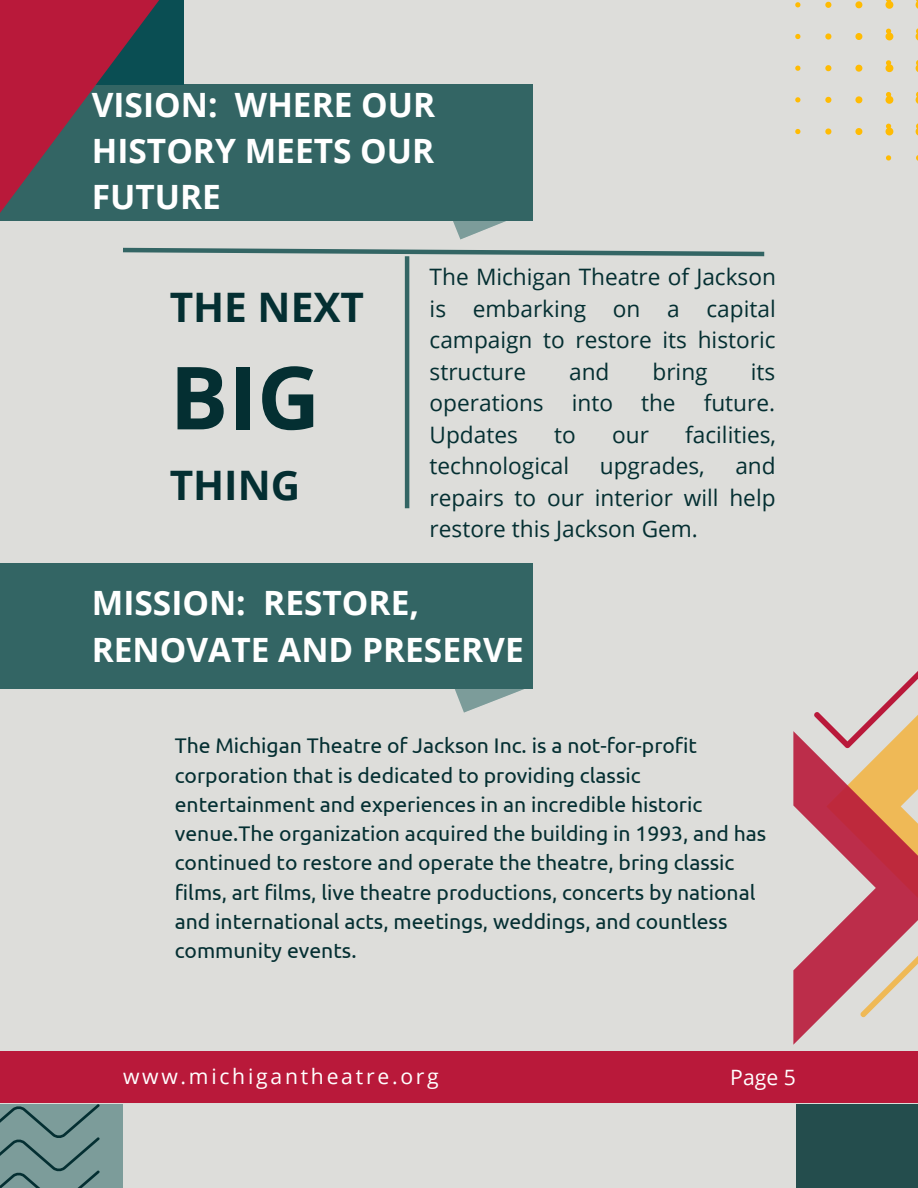
<style>
.page{position:relative;width:918px;height:1188px;background:#ddddda}
.page>*{position:absolute;margin:0;border:0;box-sizing:border-box;transform-origin:0 0}
.t1{font:700 87.15px "Open Sans";color:#042f32}
.t2{font:700 40.65px "Open Sans";color:#042f32}
.t3{font:700 33.45px/46.2px "Open Sans";color:#fff}
.t4{font:22.65px/31.5px "Open Sans";color:#042f32;text-align:justify}
.t5{font:21.15px/29.2px "Ubuntu";color:#042f32}
.t6{font:21.15px "Open Sans";letter-spacing:.13em;color:#fff}
</style>
<div class="page">
<svg style="left:453px;top:221px;width:53px;height:19px"></svg>
<div style="left:0;top:84px;width:533px;height:137px;background:#336564"></div>
<div style="left:0;top:1051px;width:918px;height:52px;background:#b9193a"></div>
<svg style="left:455px;top:689px;width:69px;height:24px"></svg>
<div style="left:0;top:563px;width:533px;height:126px;background:#336564"></div>
<svg style="left:0;top:0;width:184px;height:213px"></svg>
<div style="left:0;top:1104px;width:123px;height:84px;background:#7c9c9a"></div>
<div style="left:796px;top:1104px;width:122px;height:84px;background:#244d4d"></div>
<svg style="left:0;top:1104px;width:100px;height:84px"></svg>
<svg style="left:793px;top:671px;width:125px;height:374px"></svg>
<svg style="left:886px;top:155px;width:5px;height:6px"></svg>
<svg style="left:916px;top:123px;width:2px;height:13px"></svg>
<svg style="left:886px;top:124px;width:7px;height:11px"></svg>
<svg style="left:855px;top:128px;width:7px;height:7px"></svg>
<svg style="left:825px;top:128px;width:6px;height:7px"></svg>
<svg style="left:795px;top:129px;width:5px;height:5px"></svg>
<svg style="left:916px;top:92px;width:2px;height:12px"></svg>
<svg style="left:886px;top:92px;width:7px;height:12px"></svg>
<svg style="left:855px;top:96px;width:7px;height:7px"></svg>
<svg style="left:825px;top:97px;width:6px;height:6px"></svg>
<svg style="left:795px;top:97px;width:5px;height:5px"></svg>
<svg style="left:916px;top:60px;width:2px;height:12px"></svg>
<svg style="left:886px;top:60px;width:7px;height:12px"></svg>
<svg style="left:855px;top:65px;width:7px;height:7px"></svg>
<svg style="left:825px;top:65px;width:6px;height:6px"></svg>
<svg style="left:795px;top:66px;width:5px;height:5px"></svg>
<svg style="left:916px;top:28px;width:2px;height:13px"></svg>
<svg style="left:886px;top:29px;width:7px;height:11px"></svg>
<svg style="left:855px;top:33px;width:7px;height:7px"></svg>
<svg style="left:825px;top:33px;width:6px;height:7px"></svg>
<svg style="left:795px;top:34px;width:5px;height:5px"></svg>
<svg style="left:916px;top:0;width:2px;height:9px"></svg>
<svg style="left:886px;top:0;width:7px;height:9px"></svg>
<svg style="left:855px;top:1px;width:7px;height:7px"></svg>
<svg style="left:825px;top:2px;width:6px;height:6px"></svg>
<svg style="left:795px;top:2px;width:5px;height:5px"></svg>
<svg style="left:123px;top:247px;width:642px;height:12px"></svg>
<hr style="left:405px;top:256px;width:4px;height:252px;background:#336564">
<h3 class="t3" style="left:92px;top:81px;width:345px;text-align:justify">VISION: WHERE OUR HISTORY MEETS OUR FUTURE</h3>
<h2 class="t2" style="left:170px;top:279px;width:196px">THE NEXT</h2>
<h1 class="t1" style="left:170px;top:336px;width:152px">BIG</h1>
<h2 class="t2" style="left:170px;top:457px;width:132px">THING</h2>
<p class="t4" style="left:430px;top:261px;width:348px">The Michigan Theatre of Jackson is embarking on a capital campaign to restore its historic structure</p>
<p class="t4" style="left:569px;top:355px;width:42px">and</p>
<p class="t4" style="left:653px;top:355px;width:57px">bring</p>
<p class="t4" style="left:430px;top:355px;width:347px;text-indent:321px">its operations into the future.<br>Updates</p>
<p class="t4" style="left:554px;top:418px;width:23px">to</p>
<p class="t4" style="left:612px;top:418px;width:38px">our</p>
<p class="t4" style="left:685px;top:418px;width:92px">facilities,</p>
<p class="t4" style="left:430px;top:450px;width:141px">technological</p>
<p class="t4" style="left:600px;top:450px;width:106px">upgrades,</p>
<p class="t4" style="left:430px;top:450px;width:348px;text-indent:306px">and repairs to our interior will help restore this Jackson Gem.</p>
<h3 class="t3" style="left:92px;top:579px;width:433px">MISSION: RESTORE,<br>RENOVATE AND PRESERVE</h3>
<p class="t5" style="left:175px;top:731px;width:593px">The Michigan Theatre of Jackson Inc. is a not-for-profit corporation that is dedicated to providing classic entertainment and experiences in an incredible historic venue.The organization acquired the building in 1993, and has continued to restore and operate the theatre, bring classic films, art films, live theatre productions, concerts by national and international acts, meetings, weddings, and countless community events.</p>
<p class="t6" style="left:123px;top:1062px;width:317px">www.michigantheatre.org</p>
<p class="t6" style="left:730px;top:1062px;width:67px">Page 5</p>
</div>
